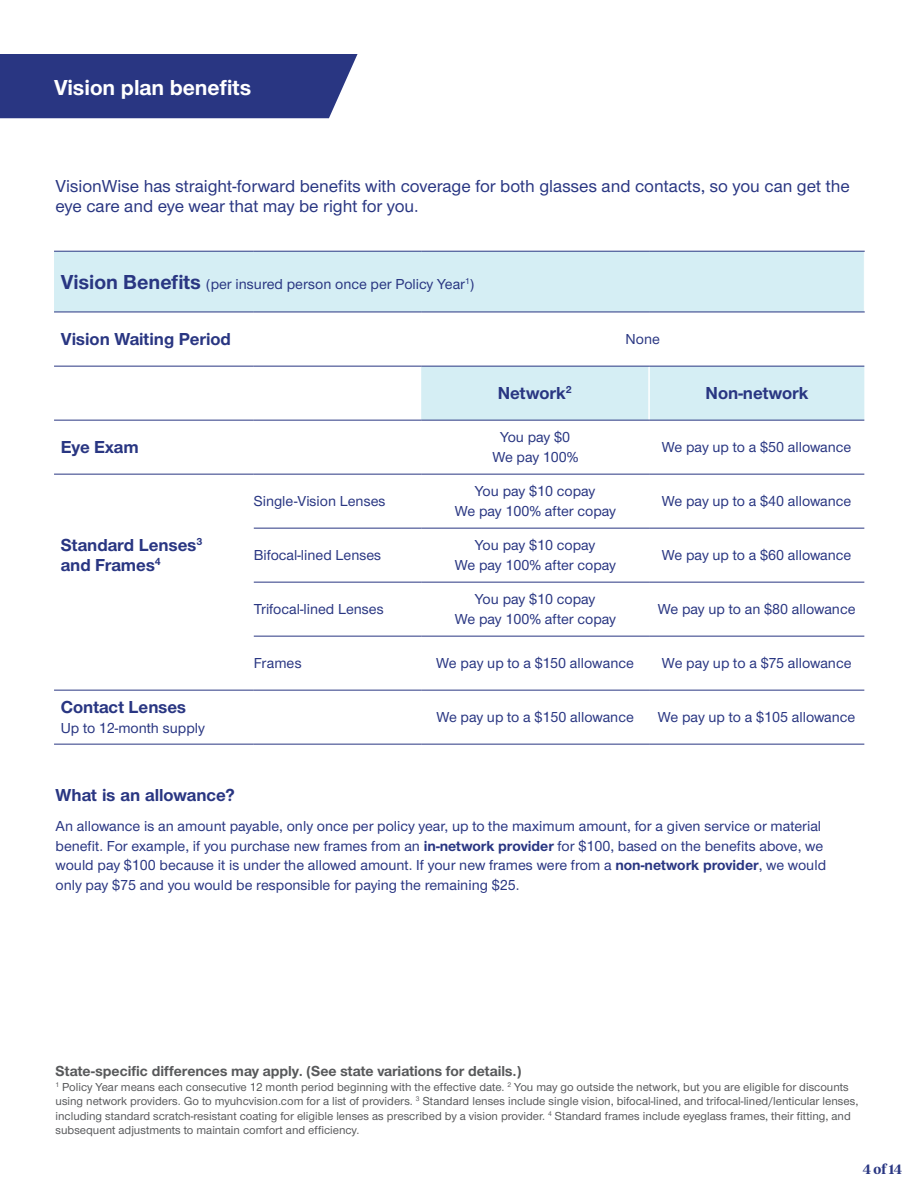
<style>
.page{position:relative;width:918px;height:1188px;background:#fff}
.page>*{position:absolute;margin:0;border:0;box-sizing:border-box;transform-origin:0 0}
.t1{font:700 22.5px "UHC Sans";color:#fff}
.t2{font:500 18px/19.5px "UHC Sans";color:#293682}
.t3{font:700 18px/19.5px "UHC Sans";color:#293682}
.t4{font:500 15px/19.5px "UHC Sans";color:#293682;text-align:center}
.t5{font:700 15px "UHC Sans";color:#58595b}
.t6{font:600 13.5px "UHC Serif Headline";color:#293682}
.t7{font:500 12px/14.4px "UHC Sans";color:#58595b}
.s1{font-weight:700;font-size:21px}
.s2{font-weight:700}
</style>
<div class="page">
<div style="left:0;top:54px;width:358px;height:64px;background:#293682"></div>
<svg style="left:54px;top:252px;width:810px;height:168px;fill:#d5eef4"></svg>
<hr style="left:54px;top:474px;width:200px;height:1px;background:#293682">
<hr style="left:254px;top:474px;width:167px;height:1px;background:#293682">
<hr style="left:421px;top:474px;width:228px;height:1px;background:#293682">
<hr style="left:649px;top:474px;width:215px;height:1px;background:#293682">
<hr style="left:54px;top:690px;width:200px;height:1px;background:#293682">
<hr style="left:254px;top:690px;width:167px;height:1px;background:#293682">
<hr style="left:421px;top:690px;width:228px;height:1px;background:#293682">
<hr style="left:649px;top:690px;width:215px;height:1px;background:#293682">
<hr style="left:54px;top:744px;width:200px;height:1px;background:#293682">
<hr style="left:254px;top:744px;width:167px;height:1px;background:#293682">
<hr style="left:421px;top:744px;width:228px;height:1px;background:#293682">
<hr style="left:649px;top:744px;width:215px;height:1px;background:#293682">
<hr style="left:54px;top:251px;width:200px;height:1px;background:#293682">
<hr style="left:254px;top:251px;width:167px;height:1px;background:#293682">
<hr style="left:421px;top:251px;width:228px;height:1px;background:#293682">
<hr style="left:649px;top:251px;width:216px;height:1px;background:#293682">
<hr style="left:54px;top:312px;width:200px;height:1px;background:#293682">
<hr style="left:254px;top:312px;width:167px;height:1px;background:#293682">
<hr style="left:421px;top:312px;width:228px;height:1px;background:#293682">
<hr style="left:649px;top:312px;width:216px;height:1px;background:#293682">
<hr style="left:648px;top:367px;width:2px;height:53px;background:#fff">
<hr style="left:54px;top:420px;width:200px;height:1px;background:#293682">
<hr style="left:254px;top:420px;width:167px;height:1px;background:#293682">
<hr style="left:421px;top:420px;width:228px;height:1px;background:#293682">
<hr style="left:649px;top:420px;width:215px;height:1px;background:#293682">
<hr style="left:54px;top:366px;width:200px;height:1px;background:#293682">
<hr style="left:254px;top:366px;width:167px;height:1px;background:#293682">
<hr style="left:421px;top:366px;width:228px;height:1px;background:#293682">
<hr style="left:649px;top:366px;width:215px;height:1px;background:#293682">
<hr style="left:254px;top:528px;width:167px;height:1px;background:#293682">
<hr style="left:421px;top:528px;width:228px;height:1px;background:#293682">
<hr style="left:649px;top:528px;width:215px;height:1px;background:#293682">
<hr style="left:254px;top:582px;width:167px;height:1px;background:#293682">
<hr style="left:421px;top:582px;width:228px;height:1px;background:#293682">
<hr style="left:649px;top:582px;width:215px;height:1px;background:#293682">
<hr style="left:254px;top:636px;width:167px;height:1px;background:#293682">
<hr style="left:421px;top:636px;width:228px;height:1px;background:#293682">
<hr style="left:649px;top:636px;width:215px;height:1px;background:#293682">
<h1 class="t1" style="left:54px;top:72px;width:199px">Vision plan benefits</h1>
<p class="t2" style="left:56px;top:176px;width:796px">VisionWise has straight-forward benefits with coverage for both glasses and contacts, so you can get the eye care and eye wear that may be right for you.</p>
<p class="t4" style="left:61px;top:273px;width:415px"><span class="s1">Vision Benefits</span> (per insured person once per Policy Year<sup>1</sup>)</p>
<p class="t3" style="left:61px;top:329px;width:172px">Vision Waiting Period</p>
<p class="t4" style="left:626px;top:329px;width:36px">None</p>
<p class="t3" style="left:498px;top:383px;width:75px">Network<sup>2</sup></p>
<p class="t3" style="left:706px;top:383px;width:104px">Non-network</p>
<p class="t3" style="left:61px;top:437px;width:79px">Eye Exam</p>
<p class="t4" style="left:492px;top:427px;width:88px">You pay $0<br>We pay 100%</p>
<p class="t4" style="left:662px;top:437px;width:191px">We pay up to a $50 allowance</p>
<p class="t3" style="left:61px;top:535px;width:143px">Standard Lenses<sup>3 </sup>and Frames<sup>4</sup></p>
<p class="t3" style="left:61px;top:697px;width:127px">Contact Lenses</p>
<p class="t4" style="left:61px;top:718px;width:146px">Up to 12-month supply</p>
<p class="t4" style="left:254px;top:491px;width:133px">Single-Vision Lenses</p>
<p class="t4" style="left:455px;top:481px;width:163px">You pay $10 copay<br>We pay 100% after copay</p>
<p class="t4" style="left:662px;top:491px;width:191px">We pay up to a $40 allowance</p>
<p class="t4" style="left:254px;top:545px;width:129px">Bifocal-lined Lenses</p>
<p class="t4" style="left:455px;top:535px;width:163px">You pay $10 copay<br>We pay 100% after copay</p>
<p class="t4" style="left:662px;top:545px;width:191px">We pay up to a $60 allowance</p>
<p class="t4" style="left:254px;top:599px;width:131px">Trifocal-lined Lenses</p>
<p class="t4" style="left:455px;top:589px;width:163px">You pay $10 copay<br>We pay 100% after copay</p>
<p class="t4" style="left:658px;top:599px;width:199px">We pay up to an $80 allowance</p>
<p class="t4" style="left:254px;top:653px;width:49px">Frames</p>
<p class="t4" style="left:436px;top:653px;width:199px">We pay up to a $150 allowance</p>
<p class="t4" style="left:662px;top:653px;width:191px">We pay up to a $75 allowance</p>
<p class="t4" style="left:436px;top:707px;width:199px">We pay up to a $150 allowance</p>
<p class="t4" style="left:658px;top:707px;width:199px">We pay up to a $105 allowance</p>
<p class="t3" style="left:56px;top:785px;width:181px">What is an allowance?</p>
<p class="t4" style="left:56px;top:816px;width:772px;text-align:left">An allowance is an amount payable, only once per policy year, up to the maximum amount, for a given service or material benefit. For example, if you purchase new frames from an <span class="s2">in-network provider</span> for $100, based on the benefits above, we would pay $100 because it is under the allowed amount. If your new frames were from a <span class="s2">non-network provider</span>, we would only pay $75 and you would be responsible for paying the remaining $25.</p>
<p class="t5" style="left:56px;top:1061px;width:467px">State-specific differences may apply. (See state variations for details.)</p>
<p class="t7" style="left:56px;top:1079px;width:804px"><sup>1</sup> Policy Year means each consecutive 12 month period beginning with the effective date. <sup>2</sup> You may go outside the network, but you are eligible for discounts using network providers. Go to myuhcvision.com for a list of providers. <sup>3</sup> Standard lenses include single vision, bifocal-lined, and trifocal-lined/lenticular lenses, including standard scratch-resistant coating for eligible lenses as prescribed by a vision provider. <sup>4</sup> Standard frames include eyeglass frames, their fitting, and subsequent adjustments to maintain comfort and efficiency.</p>
<p class="t6" style="left:863px;top:1160px;width:41px">4 of 14</p>
</div>
